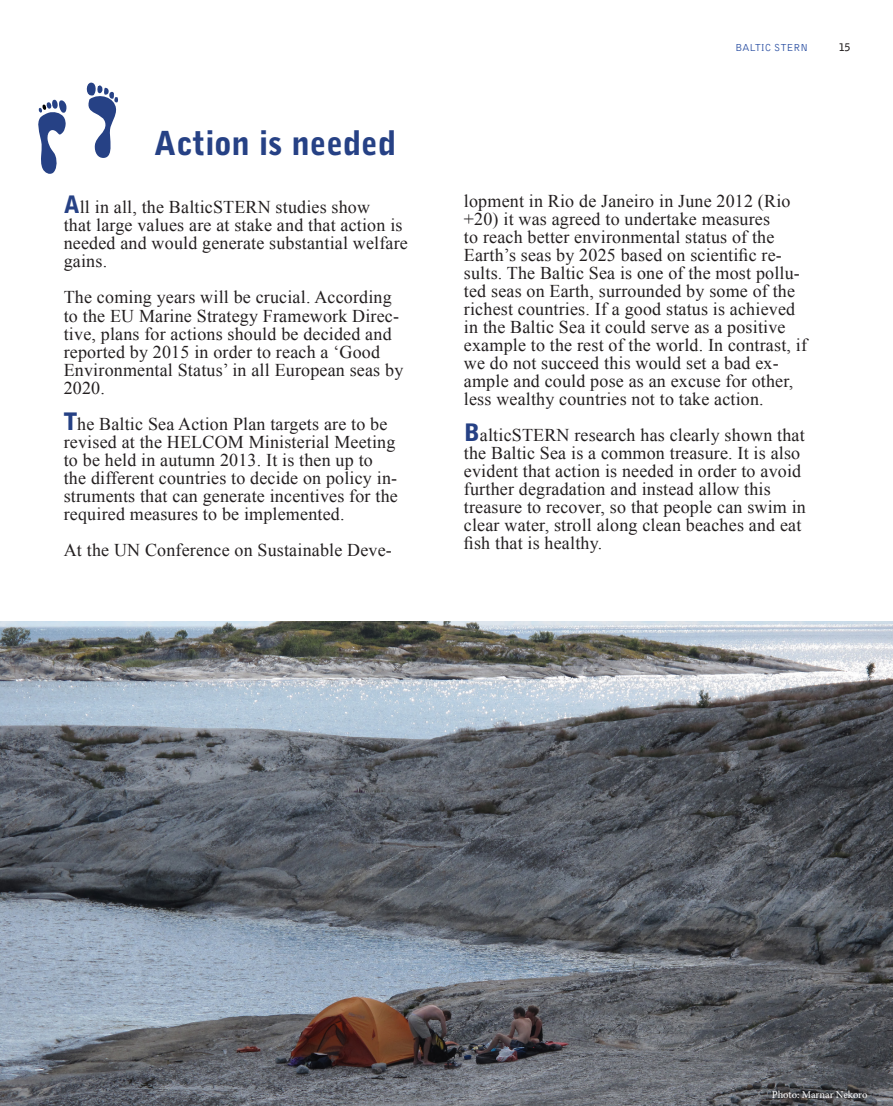
<style>
.page{position:relative;width:893px;height:1106px;background:#fff}
.page>*{position:absolute;margin:0;border:0;box-sizing:border-box;transform-origin:0 0}
.t1{font:900 33px "Bell Gothic BT";color:#264185}
.t2{font:18px/18px "Times New Roman";letter-spacing:.01em;color:#231f20}
.t3{font:10.5px "Minion Pro";letter-spacing:-.01em;color:#fff}
.t4{font:10.5px "Bell Gothic BT";color:#23499f}
.t5{font:700 10.5px "Bell Gothic BT";color:#231f20}
.s1{font-family:"Bell Gothic BT";font-weight:900;font-size:24px;color:#264185}
</style>
<div class="page">
<img style="left:0;top:621px;width:893px;height:485px">
<svg style="left:38px;top:99px;width:29px;height:75px"></svg>
<svg style="left:86px;top:82px;width:32px;height:76px"></svg>
<p class="t1" style="left:154px;top:122px;width:243px">Action is needed</p>
<p class="t2" style="left:64px;top:198px;width:346px"><span class="s1">A</span>ll in all, the BalticSTERN studies show<br>that large values are at stake and that action is needed and would generate substantial welfare gains.</p>
<p class="t2" style="left:64px;top:288px;width:341px">The coming years will be crucial. According to the EU Marine Strategy Framework Direc&shy;tive, plans for actions should be decided and reported by 2015 in order to reach a ‘Good Environmental Status’ in all European seas by 2020.</p>
<p class="t2" style="left:64px;top:414px;width:336px"><span class="s1">T</span>he Baltic Sea Action Plan targets are to be revised at the HELCOM Ministerial Meeting to be held in autumn 2013. It is then up to the different countries to decide on policy in&shy;struments that can generate incentives for the required measures to be implemented.</p>
<p class="t2" style="left:64px;top:540px;width:330px">At the UN Conference on Sustainable Deve-</p>
<p class="t4" style="left:736px;top:41px;width:74px">BALTIC STERN</p>
<p class="t5" style="left:839px;top:40px;width:13px">15</p>
<p class="t2" style="left:464px;top:191px;width:345px">lopment in Rio de Janeiro in June 2012 (Rio +20) it was agreed to undertake measures<br>to reach better environmental status of the Earth’s seas by 2025 based on scientific re&shy;sults. The Baltic Sea is one of the most pollu&shy;ted seas on Earth, surrounded by some of the richest countries. If a good status is achieved in the Baltic Sea it could serve as a positive example to the rest of the world. In contrast, if we do not succeed this would set a bad ex&shy;ample and could pose as an excuse for other, less wealthy countries not to take action.</p>
<p class="t2" style="left:464px;top:425px;width:343px"><span class="s1">B</span>alticSTERN research has clearly shown that the Baltic Sea is a common treasure. It is also evident that action is needed in order to avoid further degradation and instead allow this treasure to recover, so that people can swim in clear water, stroll along clean beaches and eat fish that is healthy.</p>
<p class="t3" style="left:772px;top:1087px;width:97px">Photo: Marnar Nekoro</p>
</div>
